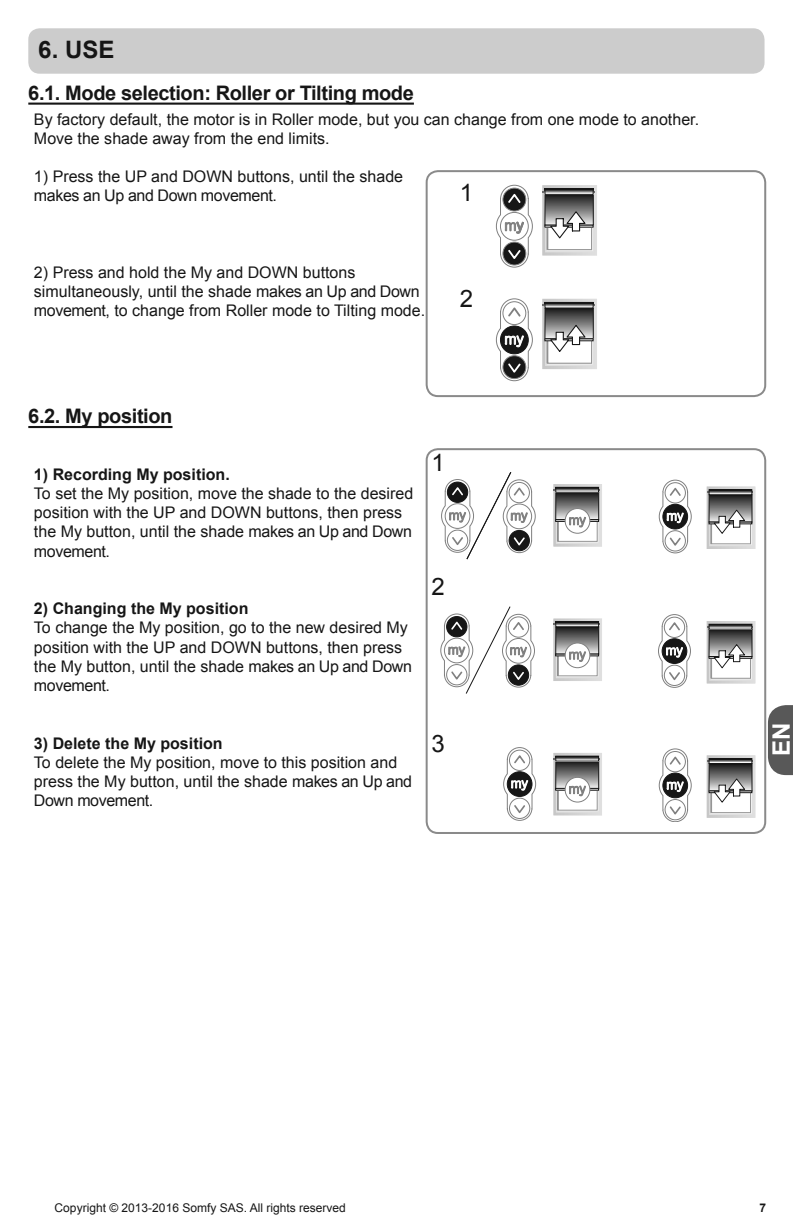
<style>
.page{position:relative;width:793px;height:1225px;background:#fff}
.page>*{position:absolute;margin:0;border:0;box-sizing:border-box;transform-origin:0 0}
.t1{font:700 24px "Arial";color:#161616}
.t2{font:24px "Arial";color:#161616}
.t3{font:700 24px "Arial";color:#fff}
.t4{font:700 20px "Arial";letter-spacing:-.02em;color:#161616}
.t5{font:16px/19.2px "Arial";color:#161616}
.t6{font:700 16px "Arial";color:#161616}
.t7{font:12px "Arial";color:#161616}
.t8{font:700 12px "Arial";color:#161616}
</style>
<div class="page">
<svg style="left:768px;top:705px;width:24px;height:69px;background:#636363"></svg>
<hr style="left:28px;top:426px;width:144px;height:2px;background:#161616">
<div style="left:28px;top:28px;width:736px;height:46px;background:#ccc;border-radius:11px"></div>
<hr style="left:28px;top:102px;width:385px;height:3px;background:#161616">
<svg style="left:495px;top:298px;width:37px;height:83px"></svg>
<svg style="left:542px;top:299px;width:54px;height:70px"></svg>
<svg style="left:495px;top:185px;width:37px;height:82px"></svg>
<svg style="left:542px;top:185px;width:54px;height:70px"></svg>
<div style="left:425px;top:170px;width:340px;height:227px;border:2px solid #8a8a8a;border-radius:11px"></div>
<svg style="left:658px;top:479px;width:33px;height:74px"></svg>
<svg style="left:441px;top:472px;width:94px;height:88px"></svg>
<svg style="left:706px;top:486px;width:48px;height:63px"></svg>
<svg style="left:553px;top:484px;width:48px;height:62px"></svg>
<svg style="left:658px;top:614px;width:32px;height:73px"></svg>
<svg style="left:440px;top:606px;width:94px;height:88px"></svg>
<svg style="left:706px;top:621px;width:48px;height:62px"></svg>
<svg style="left:553px;top:618px;width:48px;height:62px"></svg>
<svg style="left:658px;top:748px;width:33px;height:73px"></svg>
<svg style="left:706px;top:755px;width:48px;height:62px"></svg>
<svg style="left:553px;top:753px;width:48px;height:62px"></svg>
<svg style="left:503px;top:747px;width:32px;height:73px"></svg>
<div style="left:425px;top:448px;width:340px;height:385px;border:2px solid #8a8a8a;border-radius:11px"></div>
<h1 class="t1" style="left:38px;top:34px;width:78px">6. USE</h1>
<p class="t4" style="left:28px;top:79px;width:387px">6.1. Mode selection: Roller or Tilting mode</p>
<p class="t5" style="left:34px;top:110px;width:666px">By factory default, the motor is in Roller mode, but you can change from one mode to another.<br>Move the shade away from the end limits.</p>
<p class="t5" style="left:34px;top:167px;width:370px">1) Press the UP and DOWN buttons, until the shade makes an Up and Down movement.</p>
<p class="t5" style="left:34px;top:263px;width:392px">2) Press and hold the My and DOWN buttons simultaneously, until the shade makes an Up and Down movement, to change from Roller mode to Tilting mode.</p>
<h1 class="t2" style="left:459px;top:177px;width:15px">1</h1>
<h1 class="t2" style="left:459px;top:283px;width:15px">2</h1>
<p class="t4" style="left:28px;top:402px;width:146px">6.2. My position</p>
<p class="t6" style="left:34px;top:463px;width:197px">1) Recording My position.</p>
<p class="t5" style="left:34px;top:483px;width:380px">To set the My position, move the shade to the desired position with the UP and DOWN buttons, then press the My button, until the shade makes an Up and Down movement.</p>
<p class="t6" style="left:34px;top:597px;width:216px">2) Changing the My position</p>
<p class="t5" style="left:34px;top:618px;width:379px">To change the My position, go to the new desired My position with the UP and DOWN buttons, then press the My button, until the shade makes an Up and Down movement.</p>
<p class="t6" style="left:34px;top:732px;width:190px">3) Delete the My position</p>
<p class="t5" style="left:34px;top:752px;width:379px">To delete the My position, move to this position and press the My button, until the shade makes an Up and<br>Down movement.</p>
<h1 class="t2" style="left:431px;top:447px;width:15px">1</h1>
<h1 class="t2" style="left:431px;top:570px;width:15px">2</h1>
<h1 class="t2" style="left:431px;top:727px;width:15px">3</h1>
<h1 class="t3" style="left:764px;top:755px;width:35px;rotate:-90deg">EN</h1>
<p class="t7" style="left:55px;top:1199px;width:292px">Copyright © 2013-2016 Somfy SAS. All rights reserved</p>
<p class="t8" style="left:759px;top:1199px;width:8px">7</p>
</div>
